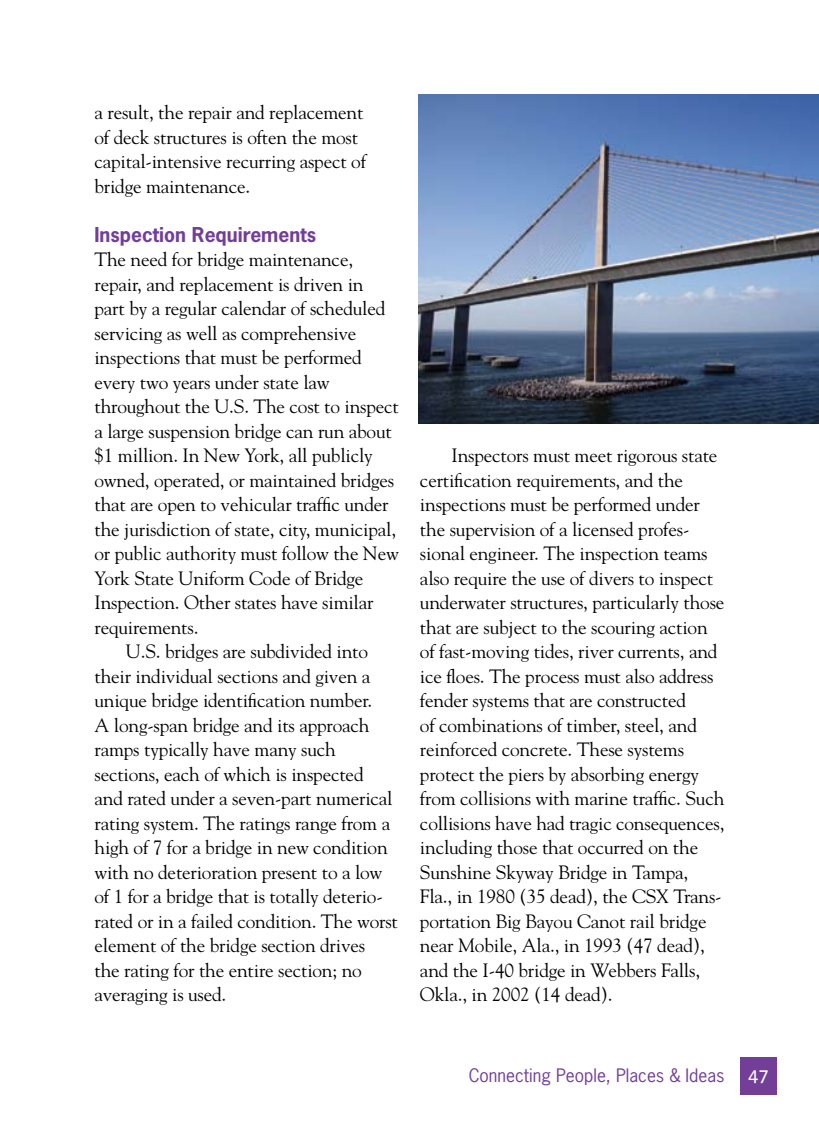
<style>
.page{position:relative;width:819px;height:1134px;background:#fff}
.page>*{position:absolute;margin:0;border:0;box-sizing:border-box;transform-origin:0 0}
.t1{font:19.25px/24.5px "Goudy";letter-spacing:-.01em;color:#000}
.t2{font:700 19.25px "News Gothic";color:#723e98}
.t3{font:17.5px "News Gothic";color:#723e98}
.t4{font:600 17.5px "News Gothic BT";color:#fff}
</style>
<div class="page">
<div style="left:741px;top:1058px;width:36px;height:37px;background:#723e98"></div>
<img style="left:418px;top:94px;width:401px;height:330px">
<p class="t1" style="left:94px;top:99px;width:273px">a result, the repair and replacement of deck structures is often the most capital-intensive recurring aspect of bridge maintenance.</p>
<p class="t2" style="left:94px;top:221px;width:223px">Inspection Requirements</p>
<p class="t1" style="left:94px;top:247px;width:260px">The need for bridge maintenance,</p>
<p class="t1" style="left:94px;top:271px;width:271px">repair, and replacement is driven in</p>
<p class="t1" style="left:94px;top:296px;width:292px">part by a regular calendar of scheduled</p>
<p class="t1" style="left:94px;top:320px;width:264px">servicing as well as comprehensive</p>
<p class="t1" style="left:94px;top:345px;width:269px">inspections that must be performed</p>
<p class="t1" style="left:94px;top:369px;width:237px">every two years under state law</p>
<p class="t1" style="left:94px;top:394px;width:306px">throughout the U.S. The cost to inspect</p>
<p class="t1" style="left:94px;top:418px;width:299px">a large suspension bridge can run about</p>
<p class="t1" style="left:94px;top:443px;width:280px">$1 million. In New York, all publicly</p>
<p class="t1" style="left:94px;top:467px;width:301px">owned, operated, or maintained bridges</p>
<p class="t1" style="left:94px;top:492px;width:296px">that are open to vehicular traffic under</p>
<p class="t1" style="left:94px;top:516px;width:303px">the jurisdiction of state, city, municipal,</p>
<p class="t1" style="left:94px;top:541px;width:306px">or public authority must follow the New</p>
<p class="t1" style="left:94px;top:565px;width:271px">York State Uniform Code of Bridge</p>
<p class="t1" style="left:94px;top:590px;width:281px">Inspection. Other states have similar</p>
<p class="t1" style="left:94px;top:614px;width:106px">requirements.</p>
<p class="t1" style="left:126px;top:639px;width:244px">U.S. bridges are subdivided into</p>
<p class="t1" style="left:94px;top:663px;width:277px">their individual sections and given a</p>
<p class="t1" style="left:94px;top:688px;width:279px">unique bridge identification number.</p>
<p class="t1" style="left:94px;top:712px;width:277px">A long-span bridge and its approach</p>
<p class="t1" style="left:94px;top:737px;width:243px">ramps typically have many such</p>
<p class="t1" style="left:94px;top:761px;width:271px">sections, each of which is inspected</p>
<p class="t1" style="left:94px;top:786px;width:300px">and rated under a seven-part numerical</p>
<p class="t1" style="left:94px;top:810px;width:297px">rating system. The ratings range from a</p>
<p class="t1" style="left:94px;top:835px;width:295px">high of 7 for a bridge in new condition</p>
<p class="t1" style="left:94px;top:859px;width:289px">with no deterioration present to a low</p>
<p class="t1" style="left:94px;top:884px;width:290px">of 1 for a bridge that is totally deterio-</p>
<p class="t1" style="left:94px;top:908px;width:305px">rated or in a failed condition. The worst</p>
<p class="t1" style="left:94px;top:933px;width:272px">element of the bridge section drives</p>
<p class="t1" style="left:94px;top:957px;width:269px">the rating for the entire section; no</p>
<p class="t1" style="left:94px;top:982px;width:133px">averaging is used.</p>
<p class="t1" style="left:420px;top:443px;width:306px;text-indent:31px">Inspectors must meet rigorous state certification requirements, and the inspections must be performed under the supervision of a licensed profes&shy;sional engineer. The inspection teams also require the use of divers to inspect underwater structures, particularly those that are subject to the scouring action of fast-moving tides, river currents, and ice floes. The process must also address fender systems that are constructed<br>of combinations of timber, steel, and reinforced concrete. These systems protect the piers by absorbing energy from collisions with marine traffic. Such collisions have had tragic consequences, including those that occurred on the Sunshine Skyway Bridge in Tampa, Fla., in 1980 (35 dead), the CSX Trans&shy;portation Big Bayou Canot rail bridge near Mobile, Ala., in 1993 (47 dead), and the I-40 bridge in Webbers Falls, Okla., in 2002 (14 dead).</p>
<p class="t3" style="left:469px;top:1064px;width:257px">Connecting People, Places &amp; Ideas</p>
<p class="t4" style="left:748px;top:1066px;width:22px">47</p>
</div>
